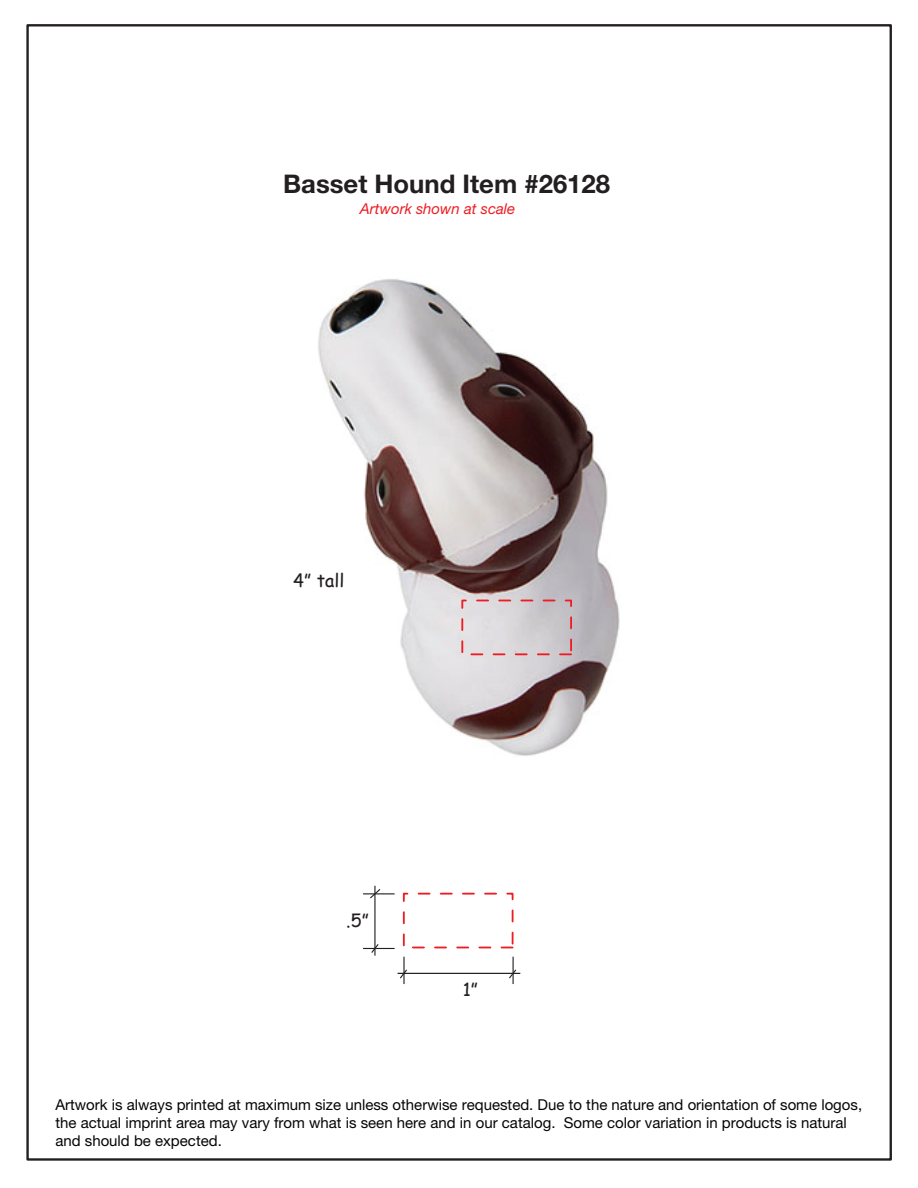
<style>
.page{position:relative;width:918px;height:1188px;background:#fff}
.page>*{position:absolute;margin:0;border:0;box-sizing:border-box;transform-origin:0 0}
.t1{font:700 25.65px "Helvetica Neue LT Pro";color:#231f20}
.t2{font:18px "Comic Sans MS";color:#231f20}
.t3{font:15px/18px "Helvetica Neue LT Pro";color:#050504}
.t4{font:italic 15px "Helvetica Neue LT Pro";color:#ee1d23}
</style>
<div class="page">
<img style="left:318px;top:279px;width:302px;height:477px">
<hr style="left:374px;top:886px;width:2px;height:70px;background:#231f20">
<hr style="left:363px;top:893px;width:32px;height:1px;background:#231f20">
<svg style="left:369px;top:888px;width:13px;height:12px"></svg>
<hr style="left:363px;top:948px;width:32px;height:1px;background:#231f20">
<svg style="left:370px;top:943px;width:10px;height:11px"></svg>
<svg style="left:399px;top:969px;width:9px;height:10px"></svg>
<hr style="left:403px;top:957px;width:2px;height:27px;background:#231f20">
<svg style="left:508px;top:957px;width:9px;height:27px"></svg>
<hr style="left:398px;top:973px;width:122px;height:1px;background:#231f20">
<div style="left:403px;top:893px;width:111px;height:55px;border:2px dashed #ee1d23"></div>
<div style="left:461px;top:600px;width:111px;height:55px;border:2px dashed #ee1d23"></div>
<h1 class="t1" style="left:283px;top:168px;width:328px">Basset Hound Item #26128</h1>
<p class="t4" style="left:360px;top:199px;width:157px">Artwork shown at scale</p>
<p class="t2" style="left:293px;top:567px;width:53px">4” tall</p>
<p class="t2" style="left:346px;top:907px;width:24px">.5”</p>
<p class="t2" style="left:463px;top:976px;width:17px">1”</p>
<p class="t3" style="left:55px;top:1096px;width:808px">Artwork is always printed at maximum size unless otherwise requested. Due to the nature and orientation of some logos, the actual imprint area may vary from what is seen here and in our catalog. Some color variation in products is natural and should be expected.</p>
</div>
